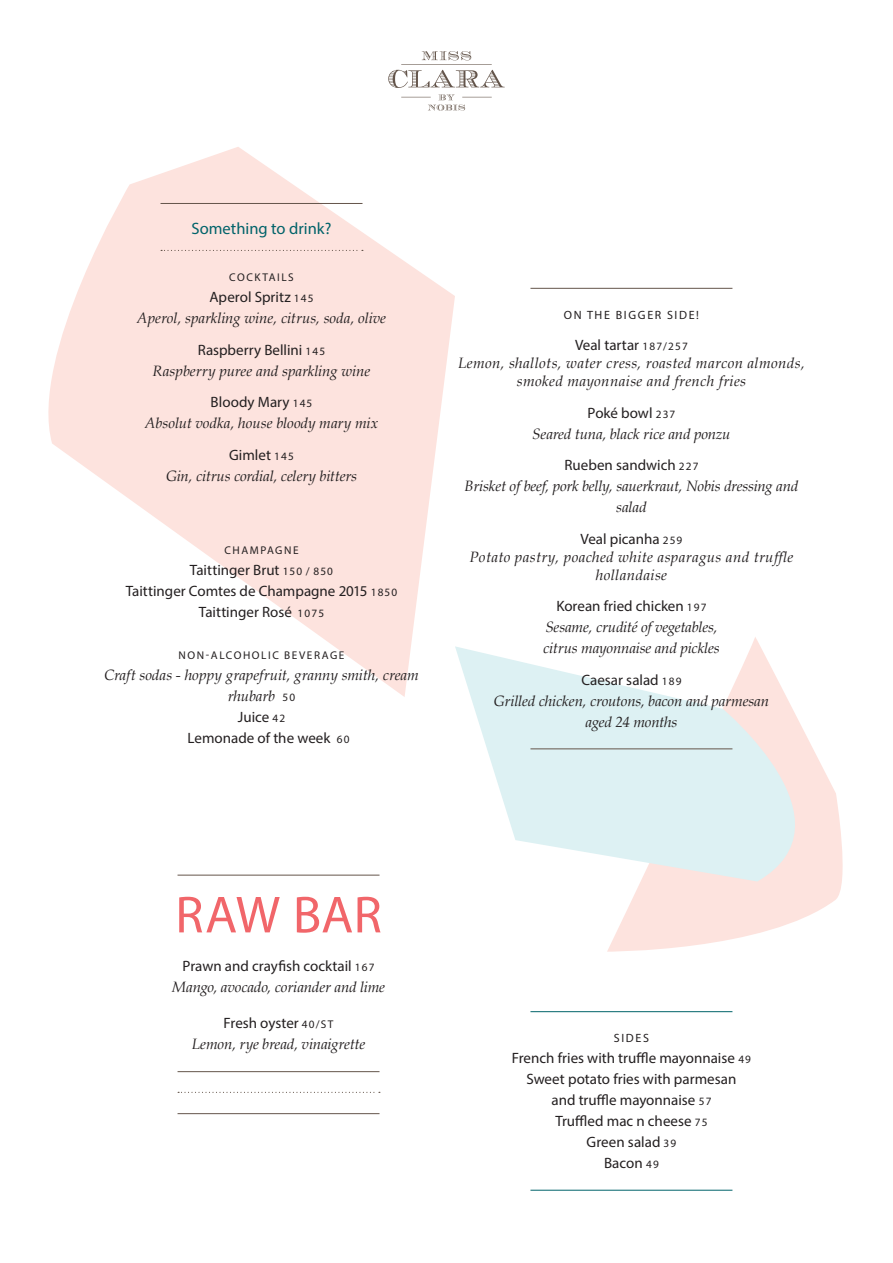
<style>
.page{position:relative;width:893px;height:1263px;background:#fff}
.page>*{position:absolute;margin:0;border:0;box-sizing:border-box;transform-origin:0 0}
.Garamond_10_14{font:52.5px "Myriad Pro";color:#f1666a}
.Brown_7_5_14{font:16.5px "Myriad Pro";color:#01636a}
.Garamond_10_14-2{font:italic 15px/21px "Book Antiqua";letter-spacing:-.005em;color:#231f20;text-align:center}
.Garamond_10_14-3{font:15px/21px "Myriad Pro";color:#231f20;text-align:center}
.Garamond_10_14-4{font:italic 15px/18px "Book Antiqua";letter-spacing:.025em;color:#231f20;text-align:center}
.Garamond_10_14-5{font:12px "Myriad Pro";letter-spacing:.14em;color:#231f20}
.Garamond_10_14-6{font:11.25px "Myriad Pro";letter-spacing:.14em;color:#231f20}
.Brown_7_5_14-2{font:11.25px "Myriad Pro";letter-spacing:.14em;color:#231f20}
.s1{font-size:11.25px}
.s2{font-family:"Myriad Pro";font-style:normal;font-size:11.25px}
.s3{font-family:"Myriad Pro";font-style:normal}
</style>
<div class="page">
<svg style="left:388px;top:51px;width:117px;height:60px"></svg>
<svg style="left:607px;top:637px;width:235px;height:315px;fill:#fde3de"></svg>
<svg style="left:48px;top:147px;width:407px;height:550px;fill:#fde3de"></svg>
<svg style="left:455px;top:646px;width:388px;height:235px;fill:#ddf1f3"></svg>
<hr style="left:530px;top:1011px;width:202px;height:1px;background:#01636a">
<hr style="left:530px;top:1190px;width:202px;height:1px;background:#01636a">
<hr style="left:178px;top:875px;width:201px;height:1px;background:#64554b">
<hr style="left:178px;top:1071px;width:201px;height:1px;background:#64554b">
<svg style="left:178px;top:1092px;width:202px;height:1px"></svg>
<hr style="left:178px;top:1113px;width:201px;height:1px;background:#64554b">
<hr style="left:530px;top:288px;width:202px;height:1px;background:#64554b">
<hr style="left:530px;top:749px;width:202px;height:1px;background:#64554b">
<hr style="left:161px;top:203px;width:201px;height:1px;background:#64554b">
<svg style="left:161px;top:250px;width:202px;height:1px"></svg>
<p class="Brown_7_5_14" style="left:192px;top:218px;width:141px">Something to drink?</p>
<p class="Brown_7_5_14-2" style="left:229px;top:270px;width:66px">COCKTAILS</p>
<p class="Garamond_10_14-3" style="left:209px;top:286px;width:105px">Aperol Spritz <span class="s1">145</span></p>
<p class="Garamond_10_14-2" style="left:137px;top:307px;width:251px">Aperol, sparkling wine, citrus, soda, olive</p>
<p class="Garamond_10_14-3" style="left:198px;top:339px;width:129px">Raspberry Bellini <span class="s1">145</span></p>
<p class="Garamond_10_14-2" style="left:153px;top:359px;width:219px">Raspberry puree and sparkling wine</p>
<p class="Garamond_10_14-3" style="left:211px;top:391px;width:103px">Bloody Mary <span class="s1">145</span></p>
<p class="Garamond_10_14-2" style="left:145px;top:412px;width:235px">Absolut vodka, house bloody mary mix</p>
<p class="Garamond_10_14-3" style="left:229px;top:444px;width:66px">Gimlet <span class="s1">145</span></p>
<p class="Garamond_10_14-2" style="left:166px;top:464px;width:192px">Gin, citrus cordial, celery bitters</p>
<p class="Brown_7_5_14-2" style="left:224px;top:543px;width:76px">CHAMPAGNE</p>
<p class="Garamond_10_14-3" style="left:190px;top:559px;width:145px">Taittinger Brut <span class="s1">150 / 850</span></p>
<p class="Garamond_10_14-3" style="left:126px;top:580px;width:273px">Taittinger Comtes de Champagne 2015 <span class="s1">1850</span></p>
<p class="Garamond_10_14-3" style="left:199px;top:601px;width:127px">Taittinger Rosé <span class="s1">1075</span></p>
<p class="Garamond_10_14-6" style="left:179px;top:648px;width:167px">NON-ALCOHOLIC BEVERAGE</p>
<p class="Garamond_10_14-2" style="left:104px;top:664px;width:316px">Craft sodas - hoppy grapefruit, granny smith, cream rhubarb <span class="s2">50</span></p>
<p class="Garamond_10_14-3" style="left:238px;top:706px;width:49px">Juice <span class="s1">42</span></p>
<p class="Garamond_10_14-3" style="left:187px;top:727px;width:164px">Lemonade of the week <span class="s1">60</span></p>
<p class="Garamond_10_14-5" style="left:564px;top:307px;width:137px">ON THE BIGGER SIDE!</p>
<p class="Garamond_10_14-3" style="left:575px;top:334px;width:114px">Veal tartar <span class="s1">187/257</span></p>
<p class="Garamond_10_14-4" style="left:458px;top:354px;width:348px">Lemon, shallots, water cress, roasted marcon almonds, smoked mayonnaise and french fries</p>
<p class="Garamond_10_14-3" style="left:588px;top:402px;width:89px">Poké bowl <span class="s1">237</span></p>
<p class="Garamond_10_14-2" style="left:532px;top:423px;width:200px">Seared tuna, black rice and ponzu</p>
<p class="Garamond_10_14-3" style="left:564px;top:454px;width:135px">Rueben sandwich <span class="s1">227</span></p>
<p class="Garamond_10_14-2" style="left:465px;top:475px;width:335px">Brisket of beef, pork belly, sauerkraut, Nobis dressing and salad</p>
<p class="Garamond_10_14-4" style="left:469px;top:529px;width:326px"><span class="s3">Veal picanha</span> <span class="s2">259<br></span>Potato pastry, poached white asparagus and truffle hollandaise</p>
<p class="Garamond_10_14-3" style="left:556px;top:595px;width:152px">Korean fried chicken <span class="s1">197</span></p>
<p class="Garamond_10_14-2" style="left:545px;top:616px;width:174px">Sesame, crudité of vegetables,</p>
<p class="Garamond_10_14-2" style="left:543px;top:637px;width:178px">citrus mayonnaise and pickles</p>
<p class="Garamond_10_14-3" style="left:581px;top:669px;width:102px">Caesar salad <span class="s1">189</span></p>
<p class="Garamond_10_14-2" style="left:494px;top:690px;width:277px">Grilled chicken, croutons, bacon and parmesan</p>
<p class="Garamond_10_14-2" style="left:585px;top:711px;width:93px">aged 24 months</p>
<p class="Garamond_10_14" style="left:175px;top:882px;width:208px">RAW BAR</p>
<p class="Garamond_10_14-2" style="left:172px;top:955px;width:215px"><span class="s3">Prawn and crayfish cocktail</span> <span class="s2">167<br></span>Mango, avocado, coriander and lime</p>
<p class="Garamond_10_14-2" style="left:192px;top:1012px;width:175px"><span class="s3">Fresh oyster</span> <span class="s2">40/ST<br></span>Lemon, rye bread, vinaigrette</p>
<p class="Garamond_10_14-5" style="left:614px;top:1030px;width:37px">SIDES</p>
<p class="Garamond_10_14-3" style="left:512px;top:1047px;width:241px">French fries with truffle mayonnaise <span class="s1">49</span></p>
<p class="Garamond_10_14-3" style="left:527px;top:1068px;width:211px">Sweet potato fries with parmesan and truffle mayonnaise <span class="s1">57</span></p>
<p class="Garamond_10_14-3" style="left:555px;top:1110px;width:154px">Truffled mac n cheese <span class="s1">75<br></span>Green salad <span class="s1">39</span></p>
<p class="Garamond_10_14-3" style="left:604px;top:1152px;width:56px">Bacon <span class="s1">49</span></p>
</div>
